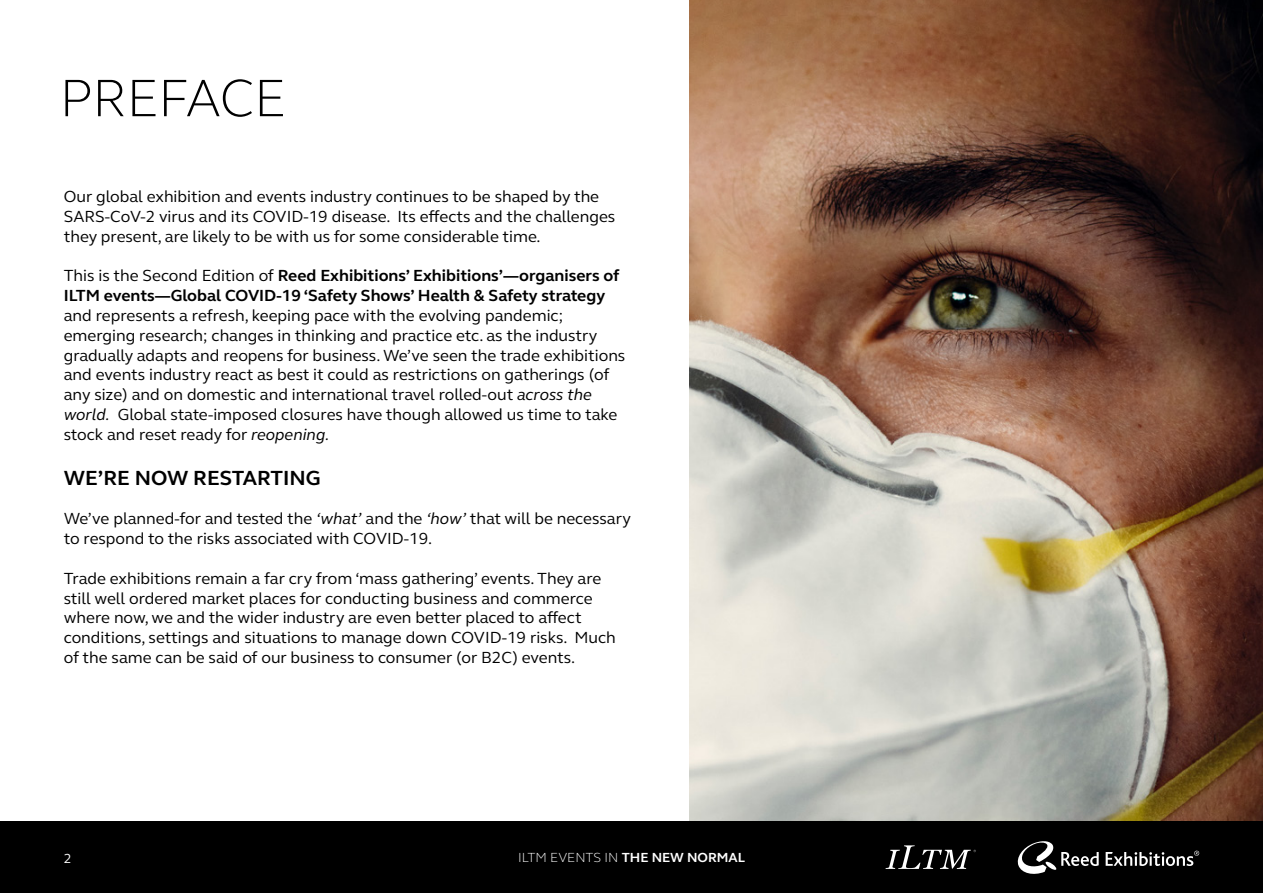
<style>
.page{position:relative;width:1263px;height:893px;background:#fff}
.page>*{position:absolute;margin:0;border:0;box-sizing:border-box;transform-origin:0 0}
.t1{font:300 54px "FS Elliot";letter-spacing:-.01em;color:#000}
.t2{font:700 21px "FS Elliot";color:#000}
.t3{font:16.5px/19.8px "FS Elliot";color:#000}
.t4{font:700 16.5px/19.8px "FS Elliot";color:#000}
.t5{font:300 13.5px "FS Elliot";color:#fff}
.t6{font:13.5px "FS Elliot";color:#fff}
.s1{font-weight:400}
.s2{font-style:italic}
.s3{font-weight:700}
</style>
<div class="page">
<img style="left:690px;top:0;width:573px;height:822px">
<div style="left:0;top:822px;width:1263px;height:71px;background:#000"></div>
<svg style="left:1017px;top:841px;width:82px;height:33px"></svg>
<svg style="left:1106px;top:851px;width:93px;height:15px"></svg>
<svg style="left:885px;top:845px;width:91px;height:24px"></svg>
<h1 class="t1" style="left:60px;top:62px;width:228px">PREFACE</h1>
<p class="t3" style="left:64px;top:186px;width:553px">Our global exhibition and events industry continues to be shaped by the<br>SARS-CoV-2 virus and its COVID-19 disease. Its effects and the challenges they present, are likely to be with us for some considerable time.</p>
<p class="t4" style="left:64px;top:266px;width:557px"><span class="s1">This is the Second Edition of</span> Reed Exhibitions’ Exhibitions’—organisers of<br>ILTM events—Global COVID-19 ‘Safety Shows’ Health &amp; Safety strategy</p>
<p class="t3" style="left:64px;top:305px;width:563px">and represents a refresh, keeping pace with the evolving pandemic; emerging research; changes in thinking and practice etc. as the industry gradually adapts and reopens for business. We’ve seen the trade exhibitions and events industry react as best it could as restrictions on gatherings (of any size) and on domestic and international travel rolled-out <span class="s2">across the world.</span> Global state-imposed closures have though allowed us time to take stock and reset ready for <span class="s2">reopening.</span></p>
<p class="t2" style="left:64px;top:464px;width:259px">WE’RE NOW RESTARTING</p>
<p class="t3" style="left:64px;top:509px;width:569px">We’ve planned-for and tested the <span class="s2">‘what’</span> and the <span class="s2">‘how’</span> that will be necessary to respond to the risks associated with COVID-19.</p>
<p class="t3" style="left:64px;top:568px;width:554px">Trade exhibitions remain a far cry from ‘mass gathering’ events. They are still well ordered market places for conducting business and commerce where now, we and the wider industry are even better placed to affect conditions, settings and situations to manage down COVID-19 risks. Much of the same can be said of our business to consumer (or B2C) events.</p>
<p class="t6" style="left:64px;top:849px;width:9px">2</p>
<p class="t5" style="left:518px;top:849px;width:228px">ILTM EVENTS IN <span class="s3">THE NEW NORMAL</span></p>
</div>
